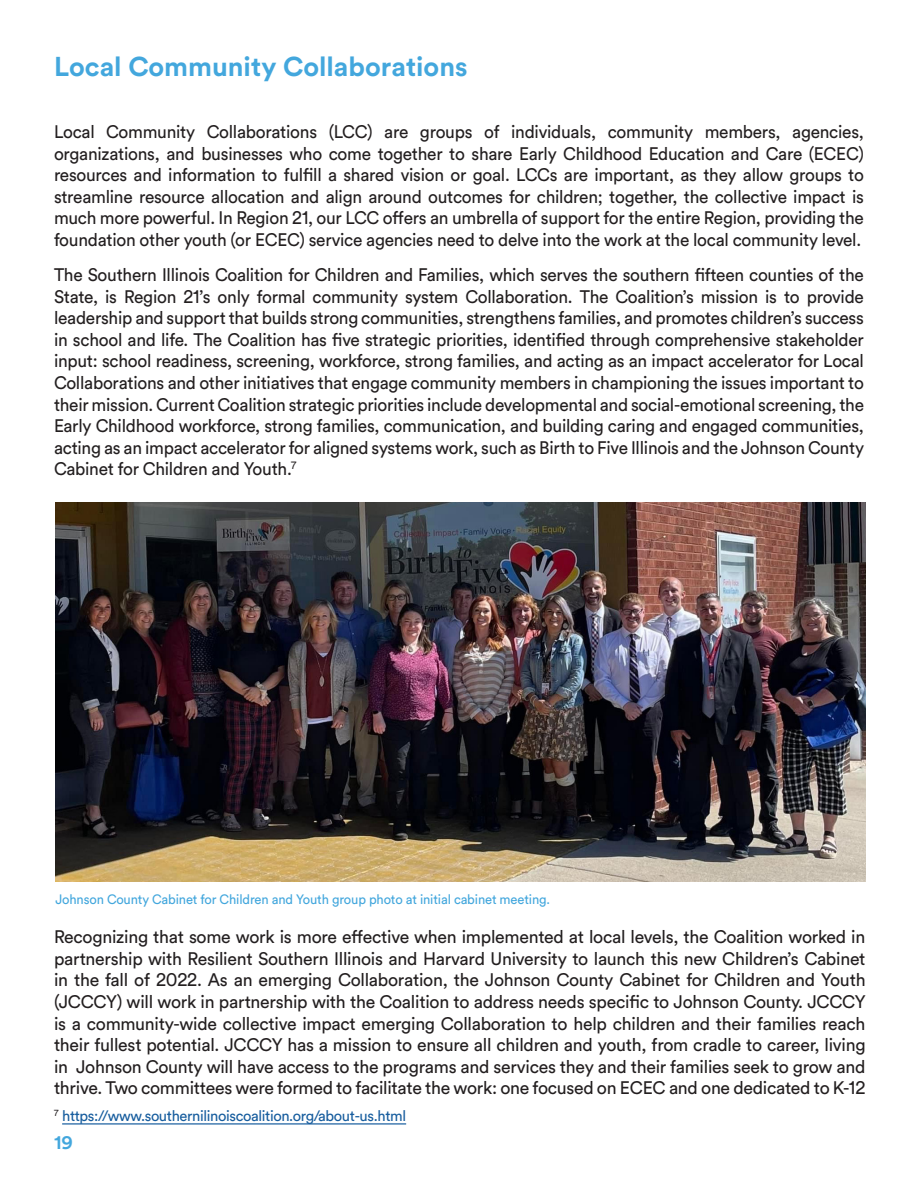
<style>
.page{position:relative;width:918px;height:1188px;background:#fff}
.page>*{position:absolute;margin:0;border:0;box-sizing:border-box;transform-origin:0 0}
.t1{font:700 27px "Circular Air Pro";color:#43a7dd}
.t2{font:18px/21.6px "Circular Air Pro";letter-spacing:-.015em;color:#231f20;text-align:justify;scale:.96 1}
.t3{font:18px/21.6px "Circular Air Pro";letter-spacing:-.015em;color:#231f20;text-align:justify}
.t4{font:700 18px "Circular Air Pro";color:#43a7dd}
.t5{font:15px "Circular Air Pro";letter-spacing:-.025em;color:#175d9e}
.t6{font:13.5px "Circular Air Pro";letter-spacing:-.01em;color:#43a7dd;scale:.96 1}
</style>
<div class="page">
<img style="left:56px;top:503px;width:810px;height:378px">
<hr style="left:62px;top:1123px;width:344px;height:2px;background:#175d9e">
<img style="left:60px;top:510px;width:800px;height:370px">
<h2 class="t1" style="left:54px;top:48px;width:415px">Local Community Collaborations</h2>
<p class="t2" style="left:54px;top:120px;width:845px">Local Community Collaborations (LCC) are groups of individuals, community members, agencies, organizations, and businesses who come together to share Early Childhood Education and Care (ECEC) resources and information to fulfill a shared vision or goal. LCCs are important, as they allow groups to streamline resource allocation and align around outcomes for children; together, the collective impact is much more powerful. In Region 21, our LCC offers an umbrella of support for the entire Region, providing the foundation other youth (or ECEC) service agencies need to delve into the work at the local community level.</p>
<p class="t2" style="left:54px;top:263px;width:845px">The Southern Illinois Coalition for Children and Families, which serves the southern fifteen counties of the State, is Region 21’s only formal community system Collaboration. The Coalition’s mission is to provide leadership and support that builds strong communities, strengthens families, and promotes children’s success in school and life. The Coalition has five strategic priorities, identified through comprehensive stakeholder input: school readiness, screening, workforce, strong families, and acting as an impact accelerator for Local Collaborations and other initiatives that engage community members in championing the issues important to their mission. Current Coalition strategic priorities include developmental and social-emotional screening, the Early Childhood workforce, strong families, communication, and building caring and engaged communities, acting as an impact accelerator for aligned systems work, such as Birth to Five Illinois and the Johnson County Cabinet for Children and Youth.<sup>7</sup></p>
<p class="t6" style="left:56px;top:890px;width:517px">Johnson County Cabinet for Children and Youth group photo at initial cabinet meeting.</p>
<p class="t3" style="left:54px;top:925px;width:813px">Recognizing that some work is more effective when implemented at local levels, the Coalition worked in partnership with Resilient Southern Illinois and Harvard University to launch this new Children’s Cabinet in the fall of 2022. As an emerging Collaboration, the Johnson County Cabinet for Children and Youth (JCCCY) will work in partnership with the Coalition to address needs specific to Johnson County. JCCCY is a community-wide collective impact emerging Collaboration to help children and their families reach their fullest potential. JCCCY has a mission to ensure all children and youth, from cradle to career, living in Johnson County will have access to the programs and services they and their families seek to grow and thrive. Two committees were formed to facilitate the work: one focused on ECEC and one dedicated to K-12</p>
<p class="t5" style="left:54px;top:1106px;width:354px"><sup>7</sup> https://www.southernilinoiscoalition.org/about-us.html</p>
<p class="t4" style="left:54px;top:1130px;width:21px">19</p>
</div>
